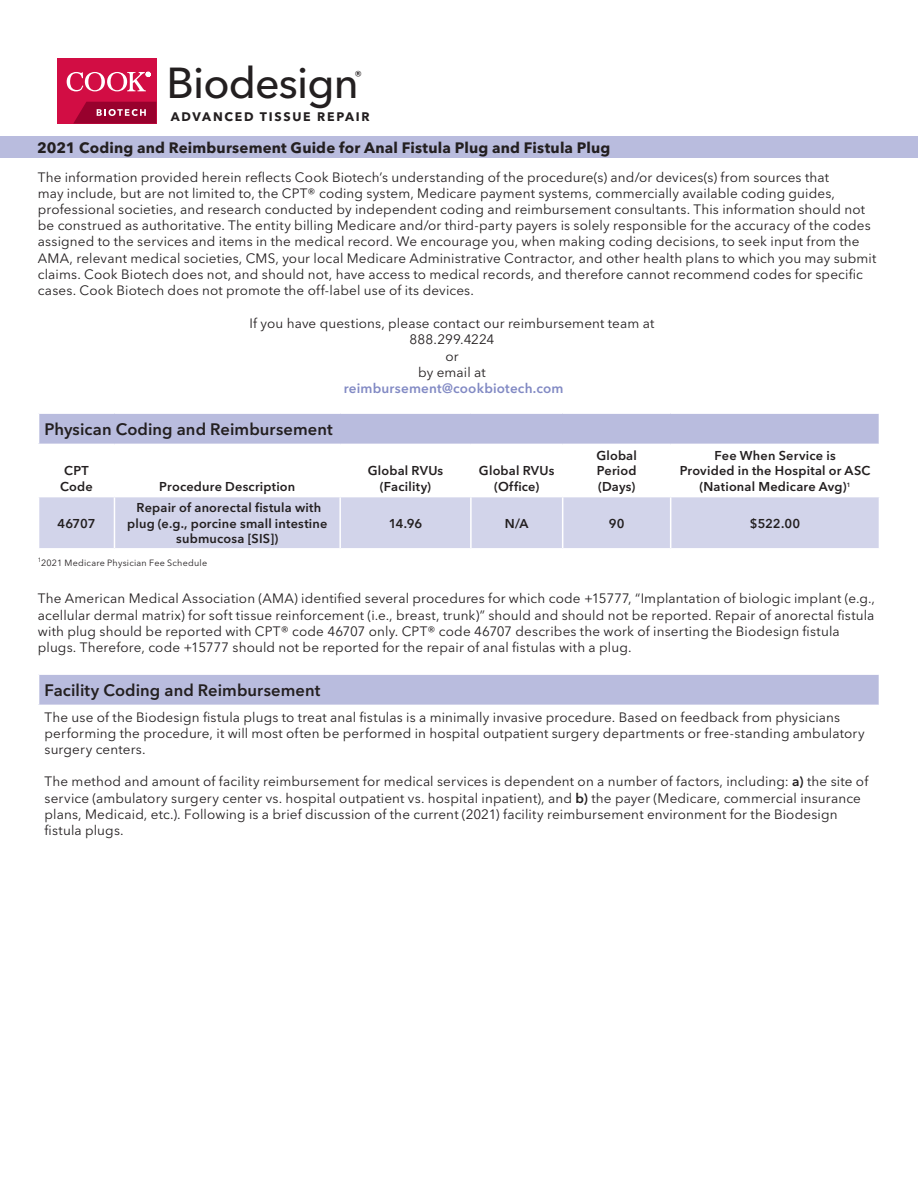
<style>
.page{position:relative;width:918px;height:1188px;background:#fff}
.page>*{position:absolute;margin:0;border:0;box-sizing:border-box;transform-origin:0 0}
.t1{font:500 42.9px "Avenir Next LT Pro";letter-spacing:-.02em;color:#231f20}
.t2{font:600 16.5px "Avenir Next LT Pro";letter-spacing:.005em;color:#231f20}
.t3{font:700 15px "Avenir Next LT Pro";letter-spacing:.01em;color:#231f20}
.t4{font:13.5px/16.2px "Avenir Next LT Pro";letter-spacing:.01em;color:#231f20}
.t5{font:600 13.5px "Avenir Next LT Pro";letter-spacing:.015em;color:#828ac4}
.t6{font:600 12.75px/15.3px "Avenir Next LT Pro";letter-spacing:.015em;color:#231f20;text-align:center}
.t7{font:500 12.75px "Avenir Next LT Pro";color:#231f20}
.t8{font:700 12.3px "Avenir Next LT Pro";letter-spacing:.14em;color:#231f20}
.t9{font:9px "Avenir Next LT Pro";letter-spacing:.025em;color:#231f20}
.s1{font-weight:600}
</style>
<div class="page">
<div style="left:0;top:137px;width:918px;height:21px;background:#b9bcde"></div>
<div style="left:57px;top:58px;width:99px;height:66px;background:#d20d44"></div>
<svg style="left:73px;top:102px;width:83px;height:22px;background:#a61740"></svg>
<svg style="left:67px;top:72px;width:83px;height:19px"></svg>
<div style="left:39px;top:413px;width:840px;height:31px;background:#b9bcde"></div>
<div style="left:39px;top:497px;width:840px;height:51px;background:#d2d4ea"></div>
<hr style="left:38px;top:412px;width:76px;height:2px;background:#fff">
<hr style="left:114px;top:412px;width:226px;height:2px;background:#fff">
<hr style="left:340px;top:412px;width:131px;height:2px;background:#fff">
<hr style="left:471px;top:412px;width:92px;height:2px;background:#fff">
<hr style="left:563px;top:412px;width:108px;height:2px;background:#fff">
<hr style="left:671px;top:412px;width:209px;height:2px;background:#fff">
<hr style="left:114px;top:497px;width:1px;height:51px;background:#fff">
<hr style="left:339px;top:497px;width:2px;height:51px;background:#fff">
<hr style="left:470px;top:497px;width:2px;height:51px;background:#fff">
<hr style="left:562px;top:497px;width:1px;height:51px;background:#fff">
<hr style="left:670px;top:497px;width:1px;height:51px;background:#fff">
<div style="left:39px;top:674px;width:840px;height:31px;background:#b9bcde"></div>
<hr style="left:38px;top:673px;width:842px;height:2px;background:#fff">
<h1 class="t1" style="left:166px;top:57px;width:194px">Biodesign</h1>
<p class="t7" style="left:354px;top:68px;width:9px">®</p>
<p class="t8" style="left:171px;top:109px;width:201px">ADVANCED TISSUE REPAIR</p>
<p class="t3" style="left:37px;top:139px;width:575px">2021 Coding and Reimbursement Guide for Anal Fistula Plug and Fistula Plug</p>
<p class="t4" style="left:38px;top:169px;width:840px">The information provided herein reflects Cook Biotech’s understanding of the procedure(s) and/or devices(s) from sources that<br>may include, but are not limited to, the CPT® coding system, Medicare payment systems, commercially available coding guides, professional societies, and research conducted by independent coding and reimbursement consultants. This information should not be construed as authoritative. The entity billing Medicare and/or third-party payers is solely responsible for the accuracy of the codes assigned to the services and items in the medical record. We encourage you, when making coding decisions, to seek input from the AMA, relevant medical societies, CMS, your local Medicare Administrative Contractor, and other health plans to which you may submit claims. Cook Biotech does not, and should not, have access to medical records, and therefore cannot recommend codes for specific cases. Cook Biotech does not promote the off-label use of its devices.</p>
<p class="t4" style="left:250px;top:315px;width:406px;text-align:center">If you have questions, please contact our reimbursement team at<br>888.299.4224<br>or<br>by email at</p>
<p class="t5" style="left:344px;top:380px;width:221px">reimbursement@cookbiotech.com</p>
<p class="t2" style="left:45px;top:419px;width:290px">Physican Coding and Reimbursement</p>
<p class="t6" style="left:60px;top:463px;width:34px">CPT<br>Code</p>
<p class="t6" style="left:159px;top:478px;width:138px">Procedure Description</p>
<p class="t6" style="left:58px;top:515px;width:39px">46707</p>
<p class="t6" style="left:127px;top:500px;width:202px">Repair of anorectal fistula with plug (e.g., porcine small intestine submucosa [SIS])</p>
<p class="t9" style="left:38px;top:557px;width:171px"><sup>1</sup>2021 Medicare Physician Fee Schedule</p>
<p class="t6" style="left:368px;top:463px;width:77px">Global RVUs (Facility)</p>
<p class="t6" style="left:479px;top:463px;width:77px">Global RVUs (Office)</p>
<p class="t6" style="left:596px;top:448px;width:42px;text-align:justify">Global Period (Days)</p>
<p class="t6" style="left:680px;top:448px;width:192px">Fee When Service is<br>Provided in the Hospital or ASC (National Medicare Avg)<sup>1</sup></p>
<p class="t6" style="left:389px;top:515px;width:35px">14.96</p>
<p class="t6" style="left:505px;top:515px;width:25px">N/A</p>
<p class="t6" style="left:609px;top:515px;width:17px">90</p>
<p class="t6" style="left:750px;top:515px;width:52px">$522.00</p>
<p class="t4" style="left:38px;top:591px;width:839px">The American Medical Association (AMA) identified several procedures for which code +15777, “Implantation of biologic implant (e.g., acellular dermal matrix) for soft tissue reinforcement (i.e., breast, trunk)” should and should not be reported. Repair of anorectal fistula with plug should be reported with CPT® code 46707 only. CPT® code 46707 describes the work of inserting the Biodesign fistula plugs. Therefore, code +15777 should not be reported for the repair of anal fistulas with a plug.</p>
<p class="t2" style="left:45px;top:680px;width:277px">Facility Coding and Reimbursement</p>
<p class="t4" style="left:45px;top:709px;width:822px">The use of the Biodesign fistula plugs to treat anal fistulas is a minimally invasive procedure. Based on feedback from physicians performing the procedure, it will most often be performed in hospital outpatient surgery departments or free-standing ambulatory surgery centers.</p>
<p class="t4" style="left:45px;top:774px;width:825px">The method and amount of facility reimbursement for medical services is dependent on a number of factors, including: <span class="s1">a)</span> the site of service (ambulatory surgery center vs. hospital outpatient vs. hospital inpatient), and <span class="s1">b)</span> the payer (Medicare, commercial insurance plans, Medicaid, etc.). Following is a brief discussion of the current (2021) facility reimbursement environment for the Biodesign fistula plugs.</p>
</div>
